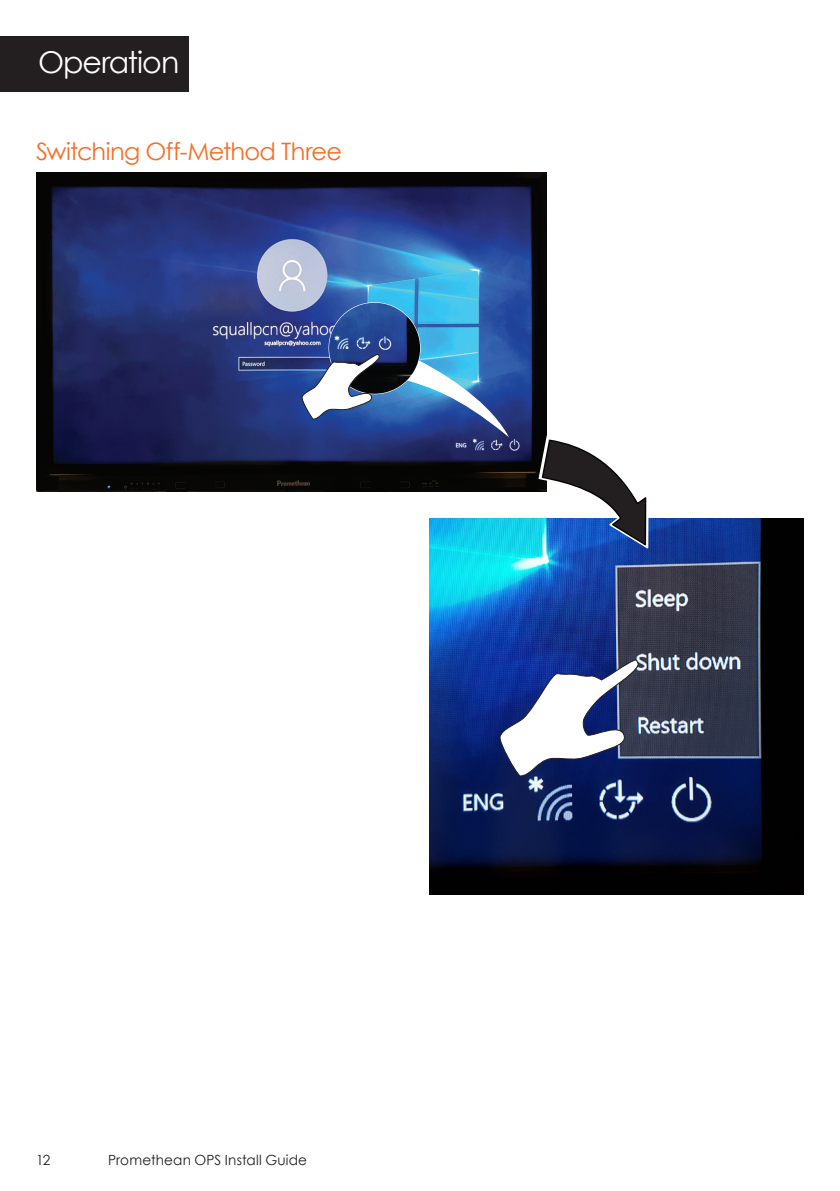
<style>
.page{position:relative;width:840px;height:1191px;background:#fff}
.page>*{position:absolute;margin:0;border:0;box-sizing:border-box;transform-origin:0 0}
.Page_Header{font:30px "Century Gothic";letter-spacing:-.03em;color:#fff}
.Subhead{font:24px "Century Gothic";letter-spacing:-.03em;color:#f36e28}
.t1{font:14px "Century Gothic";letter-spacing:.015em;color:#231f20}
</style>
<div class="page">
<div style="left:1px;top:37px;width:187px;height:54px;background:#231f20"></div>
<div style="left:0;top:36px;width:189px;height:56px;border:2px solid #231f20"></div>
<img style="left:429px;top:519px;width:374px;height:376px">
<img style="left:36px;top:173px;width:510px;height:318px">
<svg style="left:301px;top:302px;width:209px;height:137px;background:#4a75ab"></svg>
<svg style="left:498px;top:659px;width:141px;height:118px"></svg>
<svg style="left:537px;top:434px;width:112px;height:116px"></svg>
<p class="Page_Header" style="left:38px;top:41px;width:143px">Operation</p>
<p class="Subhead" style="left:36px;top:134px;width:307px">Switching Off-Method Three</p>
<p class="t1" style="left:36px;top:1150px;width:16px">12</p>
<p class="t1" style="left:108px;top:1150px;width:200px">Promethean OPS Install Guide</p>
</div>
